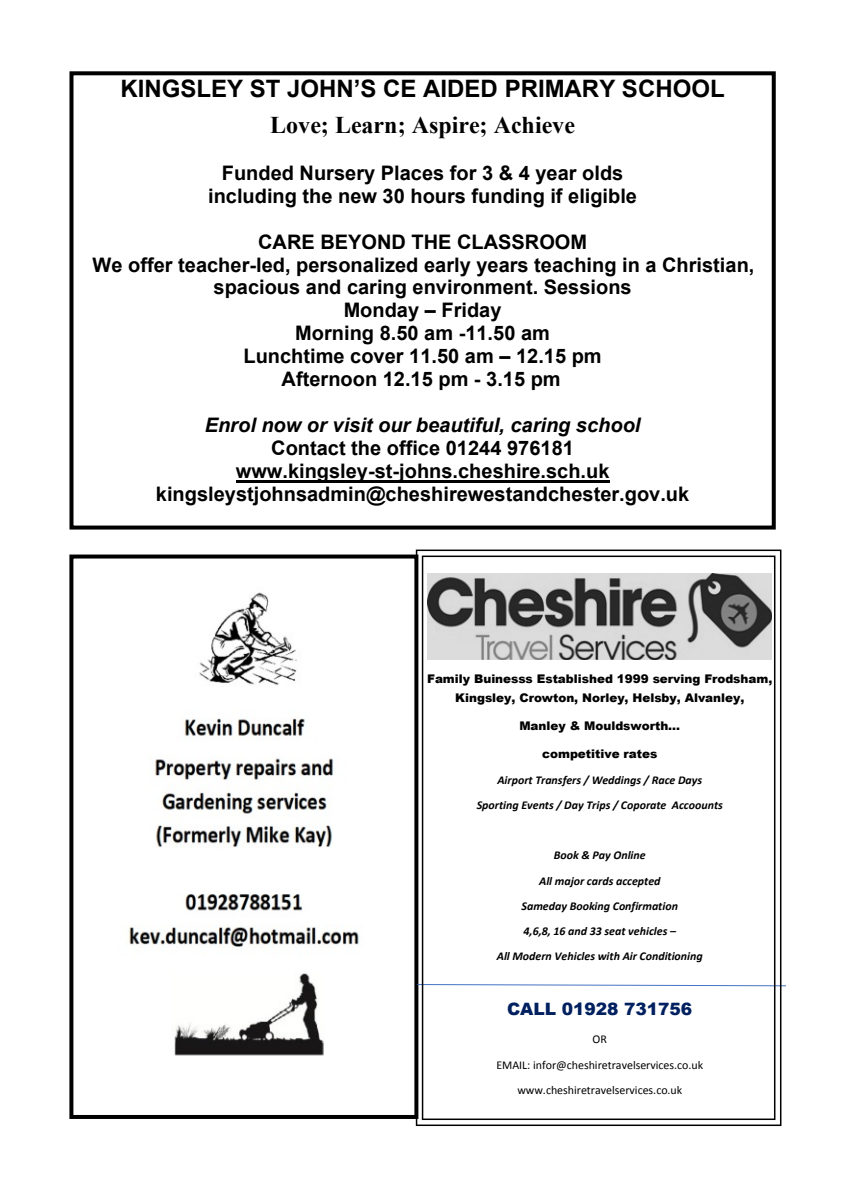
<style>
.page{position:relative;width:842px;height:1191px;background:#fff}
.page>*{position:absolute;margin:0;border:0;box-sizing:border-box;transform-origin:0 0}
.t1{font:700 24px "Arial";color:#000}
.t2{font:700 24px "Times New Roman";color:#000}
.t3{font:700 20px/23px "Arial";color:#000;text-align:center}
.t4{font:italic 700 20px "Arial";color:#000}
.t5{font:900 17px "Arial";color:#002060}
.t6{font:italic 700 12px/25.2px "Calibri";color:#000;text-align:center}
.t7{font:900 12px/19.2px "Arial";color:#000;text-align:center}
.t8{font:12px/25.2px "Calibri";color:#000;text-align:center}
</style>
<div class="page">
<img style="left:128px;top:592px;width:231px;height:464px">
<div style="left:69px;top:554px;width:349px;height:565px;border:4px solid #000"></div>
<svg style="left:416px;top:549px;width:365px;height:577px"></svg>
<div style="left:69px;top:71px;width:707px;height:458px;border:4px solid #000"></div>
<hr style="left:236px;top:480px;width:373px;height:2px;background:#000">
<p class="t1" style="left:121px;top:80px;width:606px">KINGSLEY ST JOHN’S CE AIDED PRIMARY SCHOOL</p>
<p class="t2" style="left:270px;top:116px;width:306px">Love; Learn; Aspire; Achieve</p>
<p class="t3" style="left:208px;top:163px;width:430px">Funded Nursery Places for 3 &amp; 4 year olds including the new 30 hours funding if eligible</p>
<p class="t3" style="left:93px;top:232px;width:663px">CARE BEYOND THE CLASSROOM<br>We offer teacher-led, personalized early years teaching in a Christian, spacious and caring environment. Sessions<br>Monday – Friday<br>Morning 8.50 am -11.50 am<br>Lunchtime cover 11.50 am – 12.15 pm<br>Afternoon 12.15 pm - 3.15 pm</p>
<p class="t4" style="left:205px;top:417px;width:437px">Enrol now or visit our beautiful, caring school</p>
<p class="t3" style="left:156px;top:438px;width:535px">Contact the office 01244 976181 www.kingsley-st-johns.cheshire.sch.uk kingsleystjohnsadmin@cheshirewestandchester.gov.uk</p>
<p class="t7" style="left:427px;top:670px;width:347px">Family Buinesss Established 1999 serving Frodsham,<br>Kingsley, Crowton, Norley, Helsby, Alvanley,</p>
<p class="t7" style="left:519px;top:717px;width:162px">Manley &amp; Mouldsworth…</p>
<p class="t7" style="left:542px;top:745px;width:117px">competitive rates</p>
<p class="t6" style="left:477px;top:768px;width:248px">Airport Transfers / Weddings / Race Days<br>Sporting Events / Day Trips / Coporate Accoounts</p>
<p class="t6" style="left:497px;top:844px;width:207px">Book &amp; Pay Online<br>All major cards accepted<br>Sameday Booking Confirmation<br>4,6,8, 16 and 33 seat vehicles –<br>All Modern Vehicles with Air Conditioning</p>
<p class="t5" style="left:507px;top:1002px;width:187px">CALL 01928 731756</p>
<p class="t8" style="left:496px;top:1027px;width:208px">OR<br>EMAIL: infor@cheshiretravelservices.co.uk www.cheshiretravelservices.co.uk</p>
</div>
